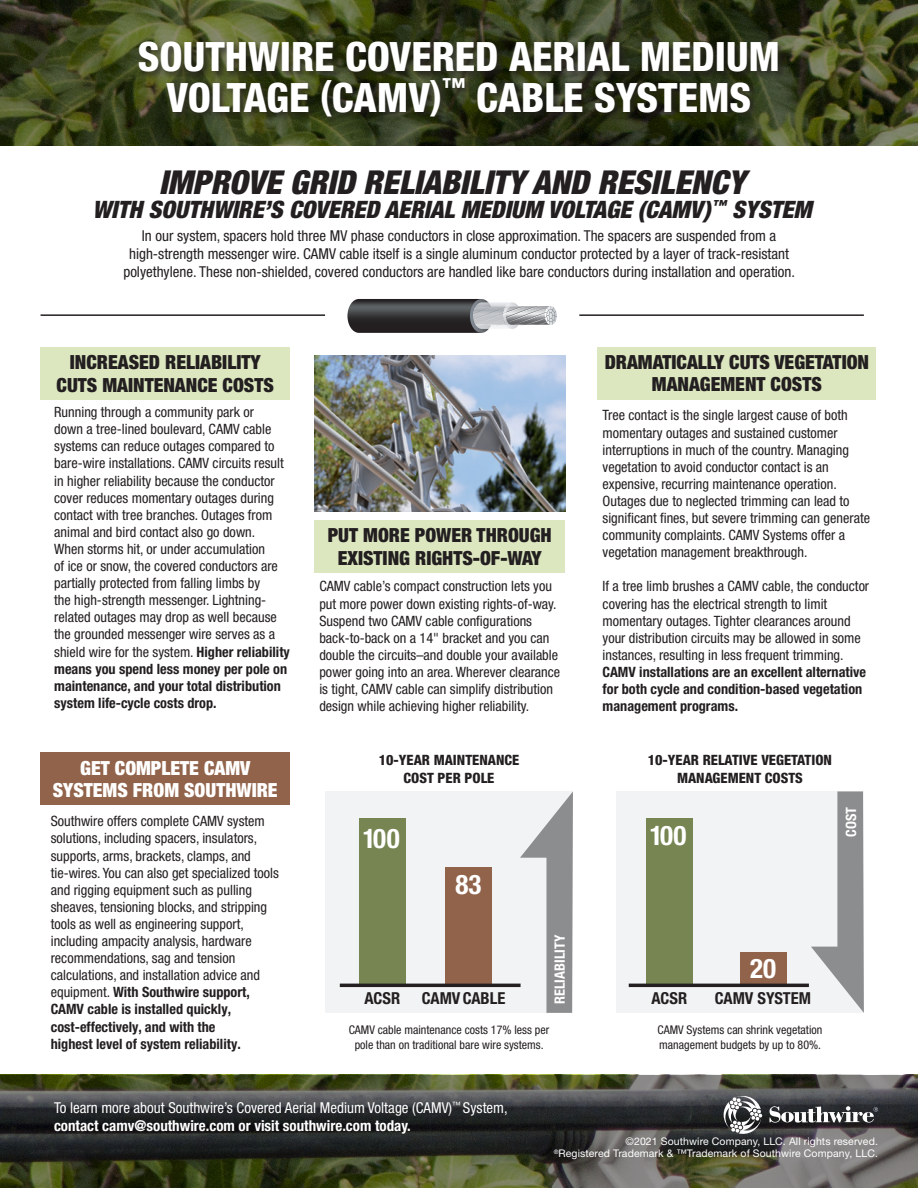
<style>
.page{position:relative;width:918px;height:1188px;background:#fff}
.page>*{position:absolute;margin:0;border:0;box-sizing:border-box;transform-origin:0 0}
.t1{font:800 condensed 40.5px "Helvetica Neue LT Pro";color:#fff}
.t2{font:italic 900 condensed 33px "Helvetica Neue LT Pro";color:#231f20}
.t3{font:700 condensed 27px "Helvetica Neue";color:#fff}
.t4{font:italic 900 condensed 24px "Helvetica Neue LT Pro";color:#231f20}
.t5{font:900 condensed 19.5px/22.5px "Helvetica Neue LT Pro";color:#231f20;text-align:center}
.t6{font:900 condensed 19.5px "Helvetica Neue LT Pro";color:#fff}
.t7{font:700 condensed 16.5px "Helvetica Neue";color:#231f20}
.t8{font:condensed 15px/18px "Helvetica Neue";color:#231f20;text-align:center}
.t9{font:condensed 15px/18px "Helvetica Neue";color:#fff}
.t10{font:condensed 14.25px/17.1px "Helvetica Neue";color:#231f20}
.t11{font:700 condensed 14.25px "Helvetica Neue LT Pro";color:#231f20}
.t12{font:800 condensed 14.25px/17.1px "Helvetica Neue";color:#231f20;text-align:center}
.t13{font:700 condensed 14.25px "Helvetica Neue";color:#fff}
.t14{font:condensed 12px/14.4px "Helvetica Neue";color:#231f20;text-align:center}
.t15{font:10.5px/12.6px "Helvetica Neue LT Pro";letter-spacing:.01em;color:#fff;text-align:right}
.s1{font-weight:700}
.s2{font-family:"Helvetica Neue LT Pro";font-weight:700}
</style>
<div class="page">
<div style="left:41px;top:347px;width:249px;height:53px;background:#dce7c0"></div>
<div style="left:41px;top:752px;width:249px;height:53px;background:#91634b"></div>
<div style="left:598px;top:347px;width:278px;height:53px;background:#dce7c0"></div>
<svg style="left:0;top:1075px;width:918px;height:113px;background:#414338"></svg>
<svg style="left:769px;top:1106px;width:109px;height:17px"></svg>
<svg style="left:724px;top:1095px;width:38px;height:39px"></svg>
<svg style="left:0;top:0;width:918px;height:146px;background:#3a411e"></svg>
<div style="left:315px;top:521px;width:250px;height:52px;background:#dce7c0"></div>
<div style="left:136px;top:39px;width:651px;height:42px;background:#231f20;opacity:.75"></div>
<div style="left:164px;top:76px;width:595px;height:49px;background:#231f20;opacity:.75"></div>
<hr style="left:41px;top:314px;width:284px;height:2px;background:#231f20">
<hr style="left:579px;top:314px;width:285px;height:2px;background:#231f20">
<svg style="left:347px;top:299px;width:210px;height:34px;background:#757577"></svg>
<img style="left:315px;top:355px;width:250px;height:157px">
<div style="left:325px;top:791px;width:248px;height:222px;background:#f2f3f4"></div>
<div style="left:359px;top:819px;width:47px;height:166px;background:#768552"></div>
<div style="left:445px;top:867px;width:47px;height:118px;background:#91634b"></div>
<hr style="left:340px;top:984px;width:181px;height:3px;background:#231f20">
<svg style="left:520px;top:791px;width:53px;height:222px"></svg>
<div style="left:616px;top:791px;width:248px;height:222px;background:#f2f3f4"></div>
<div style="left:646px;top:819px;width:46px;height:166px;background:#768552"></div>
<div style="left:740px;top:952px;width:46px;height:33px;background:#91634b"></div>
<hr style="left:629px;top:984px;width:180px;height:3px;background:#231f20">
<svg style="left:811px;top:791px;width:53px;height:222px"></svg>
<p class="t1" style="left:138px;top:32px;width:644px">SOUTHWIRE COVERED AERIAL MEDIUM</p>
<p class="t1" style="left:167px;top:73px;width:586px">VOLTAGE <span class="s1">(</span>CAMV<span class="s1">)</span><sup>™</sup> CABLE SYSTEMS</p>
<p class="t2" style="left:159px;top:163px;width:588px">IMPROVE GRID RELIABILITY AND RESILENCY</p>
<p class="t4" style="left:93px;top:196px;width:721px">WITH SOUTHWIRE’S COVERED AERIAL MEDIUM VOLTAGE (CAMV)<sup>™</sup> SYSTEM</p>
<p class="t8" style="left:123px;top:226px;width:673px">In our system, spacers hold three MV phase conductors in close approximation. The spacers are suspended from a high-strength messenger wire. CAMV cable itself is a single aluminum conductor protected by a layer of track-resistant polyethylene. These non-shielded, covered conductors are handled like bare conductors during installation and operation.</p>
<p class="t5" style="left:70px;top:351px;width:192px">INCREASED RELIABILITY</p>
<p class="t5" style="left:57px;top:373px;width:219px">CUTS MAINTENANCE COSTS</p>
<p class="t5" style="left:605px;top:351px;width:266px">DRAMATICALLY CUTS VEGETATION<br>MANAGEMENT COSTS</p>
<p class="t10" style="left:54px;top:404px;width:237px">Running through a community park or<br>down a tree-lined boulevard, CAMV cable systems can reduce outages compared to bare-wire installations. CAMV circuits result in higher reliability because the conductor cover reduces momentary outages during contact with tree branches. Outages from animal and bird contact also go down.<br>When storms hit, or under accumulation<br>of ice or snow, the covered conductors are partially protected from falling limbs by<br>the high-strength messenger. Lightning&shy;related outages may drop as well because the grounded messenger wire serves as a shield wire for the system. <span class="s2">Higher reliability means you spend less money per pole on maintenance, and your total distribution system life-cycle costs drop.</span></p>
<p class="t10" style="left:603px;top:407px;width:269px">Tree contact is the single largest cause of both momentary outages and sustained customer interruptions in much of the country. Managing vegetation to avoid conductor contact is an expensive, recurring maintenance operation.<br>Outages due to neglected trimming can lead to significant fines, but severe trimming can generate community complaints. CAMV Systems offer a vegetation management breakthrough.</p>
<p class="t5" style="left:328px;top:524px;width:225px">PUT MORE POWER THROUGH</p>
<p class="t5" style="left:338px;top:546px;width:205px">EXISTING RIGHTS-OF-WAY</p>
<p class="t10" style="left:319px;top:578px;width:239px">CAMV cable’s compact construction lets you put more power down existing rights-of-way.<br>Suspend two CAMV cable configurations</p>
<p class="t10" style="left:319px;top:629px;width:242px">back-to-back on a 14" bracket and you can double the circuits–and double your available power going into an area. Wherever clearance is tight, CAMV cable can simplify distribution design while achieving higher reliability.</p>
<p class="t10" style="left:603px;top:578px;width:268px">If a tree limb brushes a CAMV cable, the conductor covering has the electrical strength to limit momentary outages. Tighter clearances around your distribution circuits may be allowed in some instances, resulting in less frequent trimming.<br><span class="s2">CAMV installations are an excellent alternative for both cycle and condition-based vegetation management programs.</span></p>
<p class="t6" style="left:80px;top:756px;width:172px">GET COMPLETE CAMV</p>
<p class="t6" style="left:53px;top:778px;width:226px">SYSTEMS FROM SOUTHWIRE</p>
<p class="t10" style="left:51px;top:813px;width:216px">Southwire offers complete CAMV system solutions, including spacers, insulators, supports, arms, brackets, clamps, and</p>
<p class="t10" style="left:51px;top:864px;width:230px">tie-wires. You can also get specialized tools and rigging equipment such as pulling sheaves, tensioning blocks, and stripping tools as well as engineering support, including ampacity analysis, hardware recommendations, sag and tension calculations, and installation advice and equipment. <span class="s2">With Southwire support,</span></p>
<p class="t11" style="left:51px;top:1001px;width:182px">CAMV cable is installed quickly,</p>
<p class="t11" style="left:51px;top:1018px;width:166px">cost-effectively, and with the</p>
<p class="t11" style="left:51px;top:1035px;width:192px">highest level of system reliability.</p>
<p class="t12" style="left:379px;top:752px;width:142px">10-YEAR MAINTENANCE</p>
<p class="t12" style="left:404px;top:769px;width:92px">COST PER POLE</p>
<p class="t3" style="left:363px;top:822px;width:38px">100</p>
<p class="t3" style="left:455px;top:868px;width:27px">83</p>
<p class="t12" style="left:648px;top:752px;width:186px">10-YEAR RELATIVE VEGETATION<br>MANAGEMENT COSTS</p>
<p class="t3" style="left:650px;top:819px;width:38px">100</p>
<p class="t13" style="left:842px;top:837px;width:31px;rotate:-90deg">COST</p>
<p class="t7" style="left:364px;top:988px;width:37px">ACSR</p>
<p class="t7" style="left:422px;top:988px;width:85px">CAMV CABLE</p>
<p class="t13" style="left:551px;top:1004px;width:71px;rotate:-90deg">RELIABILITY</p>
<p class="t3" style="left:750px;top:952px;width:27px">20</p>
<p class="t7" style="left:651px;top:988px;width:37px">ACSR</p>
<p class="t7" style="left:715px;top:988px;width:98px">CAMV SYSTEM</p>
<p class="t14" style="left:349px;top:1023px;width:202px">CAMV cable maintenance costs 17% less per pole than on traditional bare wire systems.</p>
<p class="t14" style="left:658px;top:1023px;width:166px;text-align:left">CAMV Systems can shrink vegetation management budgets by up to 80%.</p>
<p class="t9" style="left:54px;top:1099px;width:455px">To learn more about Southwire’s Covered Aerial Medium Voltage (CAMV)<sup>™</sup> System, <span class="s1">contact camv@southwire.com or visit southwire.com today.</span></p>
<p class="t15" style="left:554px;top:1134px;width:326px">©2021 Southwire Company, LLC. All rights reserved.<br><sup>®</sup>Registered Trademark &amp; ™Trademark of Southwire Company, LLC.</p>
</div>
